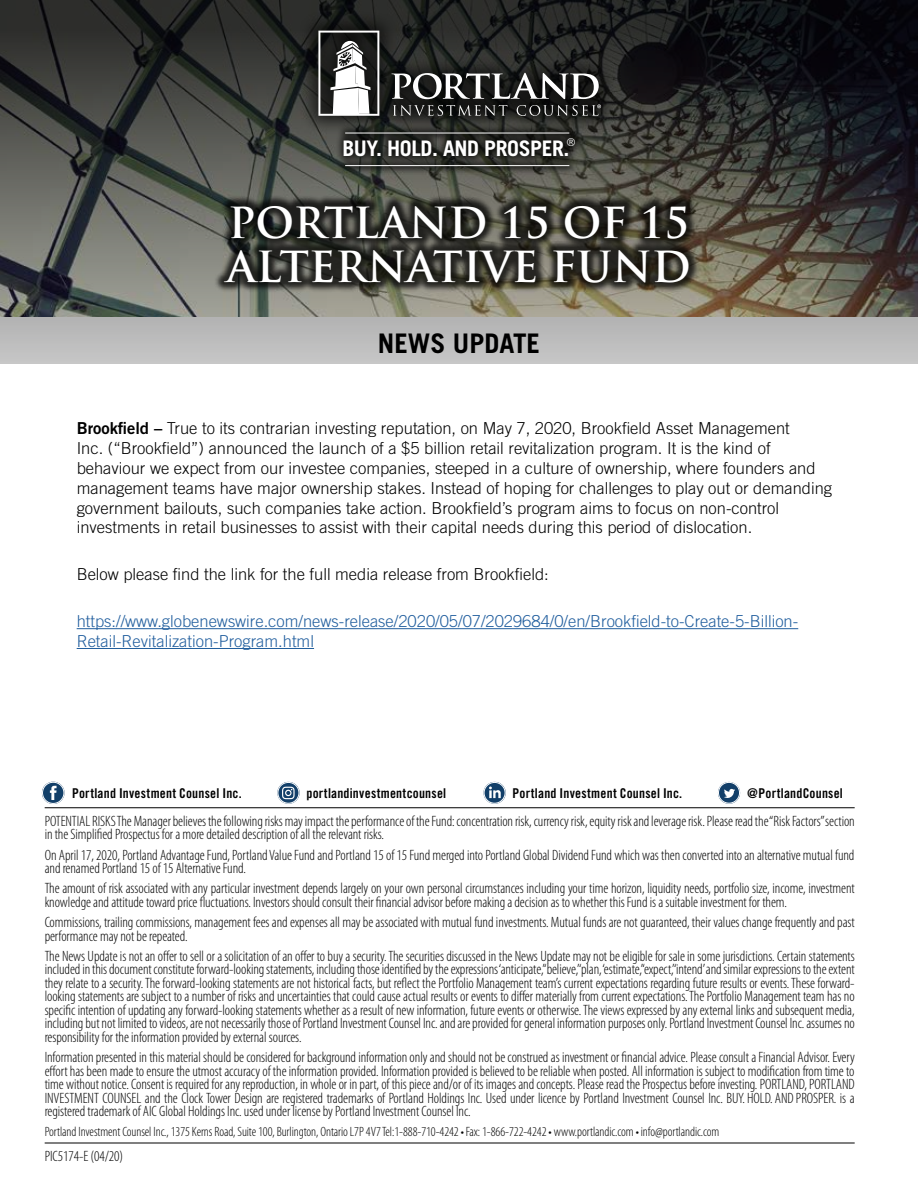
<style>
.page{position:relative;width:918px;height:1188px;background:#fff}
.page>*{position:absolute;margin:0;border:0;box-sizing:border-box;transform-origin:0 0}
.t1{font:700 41.7px/44.1px "Trajan Pro";color:#fff}
.t2{font:700 27px "Trade Gothic";color:#000}
.t3{font:700 21.45px "Trade Gothic";letter-spacing:-.02em;color:#fff}
.t4{font:300 16.5px/19.8px "Trade Gothic";color:#000}
.t5{font:300 16.5px/19.8px "Trade Gothic";color:#215e9e}
.t6{font:300 condensed 15px/13.5px "Myriad Pro";letter-spacing:-.005em;color:#000}
.t7{font:300 condensed 13.5px "Myriad Pro";letter-spacing:-.005em;color:#000}
.t8{font:13.5px "Trade Gothic Bold Cond Twenty";letter-spacing:.015em;color:#000}
.t9{font:300 10.65px "Trade Gothic";color:#fff}
.s1{font-family:"Trade Gothic Bold Two";font-weight:400}
</style>
<div class="page">
<hr style="left:77px;top:628px;width:721px;height:1px;background:#215e9e">
<hr style="left:77px;top:648px;width:237px;height:1px;background:#215e9e">
<hr style="left:45px;top:1143px;width:810px;height:1px;background:#000">
<hr style="left:45px;top:807px;width:810px;height:1px;background:#000">
<svg style="left:718px;top:782px;width:22px;height:22px"></svg>
<svg style="left:724px;top:789px;width:11px;height:9px"></svg>
<div style="left:718px;top:782px;width:22px;height:21px;border:1px solid #fff;border-radius:50%"></div>
<svg style="left:484px;top:782px;width:22px;height:22px"></svg>
<div style="left:484px;top:782px;width:21px;height:21px;border:1px solid #fff;border-radius:50%"></div>
<svg style="left:42px;top:782px;width:23px;height:22px"></svg>
<div style="left:42px;top:782px;width:22px;height:22px;border:1px solid #fff;border-radius:50%"></div>
<svg style="left:277px;top:782px;width:23px;height:22px"></svg>
<svg style="left:0;top:0;width:918px;height:364px;background:#595956"></svg>
<div style="left:214px;top:195px;width:486px;height:98px;background:#000;opacity:.75"></div>
<div style="left:299px;top:12px;width:320px;height:123px;background:#000;opacity:.75"></div>
<svg style="left:318px;top:31px;width:61px;height:85px"></svg>
<svg style="left:391px;top:73px;width:210px;height:43px"></svg>
<div style="left:335px;top:123px;width:250px;height:52px;background:#000;opacity:.75"></div>
<hr style="left:345px;top:165px;width:224px;height:1px;background:#fff">
<hr style="left:345px;top:133px;width:224px;height:1px;background:#fff">
<h3 class="t3" style="left:342px;top:135px;width:229px">BUY. HOLD. AND PROSPER.</h3>
<p class="t9" style="left:567px;top:136px;width:10px">®</p>
<h1 class="t1" style="left:227px;top:201px;width:466px">PORTLAND 15 OF 15<br>ALTERNATIVE FUND</h1>
<h2 class="t2" style="left:378px;top:327px;width:164px">NEWS UPDATE</h2>
<p class="t4" style="left:77px;top:418px;width:757px"><span class="s1">Brookfield –</span> True to its contrarian investing reputation, on May 7, 2020, Brookfield Asset Management<br>Inc. (“Brookfield”) announced the launch of a $5 billion retail revitalization program. It is the kind of behaviour we expect from our investee companies, steeped in a culture of ownership, where founders and management teams have major ownership stakes. Instead of hoping for challenges to play out or demanding government bailouts, such companies take action. Brookfield’s program aims to focus on non-control investments in retail businesses to assist with their capital needs during this period of dislocation.</p>
<p class="t4" style="left:77px;top:564px;width:474px">Below please find the link for the full media release from Brookfield:</p>
<p class="t5" style="left:77px;top:611px;width:723px">https://www.globenewswire.com/news-release/2020/05/07/2029684/0/en/Brookfield-to-Create-5-Billion-<br>Retail-Revitalization-Program.html</p>
<p class="t8" style="left:72px;top:785px;width:171px">Portland Investment Counsel Inc.</p>
<p class="t8" style="left:306px;top:785px;width:141px">portlandinvestmentcounsel</p>
<p class="t8" style="left:513px;top:785px;width:171px">Portland Investment Counsel Inc.</p>
<p class="t8" style="left:747px;top:785px;width:97px">@PortlandCounsel</p>
<p class="t6" style="left:45px;top:814px;width:812px">POTENTIAL RISKS The Manager believes the following risks may impact the performance of the Fund: concentration risk, currency risk, equity risk and leverage risk. Please read the “Risk Factors” section in the Simplified Prospectus for a more detailed description of all the relevant risks.</p>
<p class="t6" style="left:45px;top:848px;width:811px">On April 17, 2020, Portland Advantage Fund, Portland Value Fund and Portland 15 of 15 Fund merged into Portland Global Dividend Fund which was then converted into an alternative mutual fund and renamed Portland 15 of 15 Alternative Fund.</p>
<p class="t6" style="left:45px;top:881px;width:812px">The amount of risk associated with any particular investment depends largely on your own personal circumstances including your time horizon, liquidity needs, portfolio size, income, investment knowledge and attitude toward price fluctuations. Investors should consult their financial advisor before making a decision as to whether this Fund is a suitable investment for them.</p>
<p class="t6" style="left:45px;top:915px;width:812px">Commissions, trailing commissions, management fees and expenses all may be associated with mutual fund investments. Mutual funds are not guaranteed, their values change frequently and past performance may not be repeated.</p>
<p class="t6" style="left:45px;top:949px;width:812px;text-align:justify">The News Update is not an offer to sell or a solicitation of an offer to buy a security. The securities discussed in the News Update may not be eligible for sale in some jurisdictions. Certain statements included in this document constitute forward-looking statements, including those identified by the expressions ‘anticipate,’‘believe,’‘plan, ‘estimate,’‘expect,’‘intend’and similar expressions to the extent they relate to a security. The forward-looking statements are not historical facts, but reflect the Portfolio Management team’s current expectations regarding future results or events. These forward&shy;looking statements are subject to a number of risks and uncertainties that could cause actual results or events to differ materially from current expectations. The Portfolio Management team has no specific intention of updating any forward-looking statements whether as a result of new information, future events or otherwise. The views expressed by any external links and subsequent media, including but not limited to videos, are not necessarily those of Portland Investment Counsel Inc. and are provided for general information purposes only. Portland Investment Counsel Inc. assumes no responsibility for the information provided by external sources.</p>
<p class="t6" style="left:45px;top:1050px;width:812px;text-align:justify">Information presented in this material should be considered for background information only and should not be construed as investment or financial advice. Please consult a Financial Advisor. Every effort has been made to ensure the utmost accuracy of the information provided. Information provided is believed to be reliable when posted. All information is subject to modification from time to time without notice. Consent is required for any reproduction, in whole or in part, of this piece and/or of its images and concepts. Please read the Prospectus before investing. PORTLAND, PORTLAND INVESTMENT COUNSEL and the Clock Tower Design are registered trademarks of Portland Holdings Inc. Used under licence by Portland Investment Counsel Inc. BUY. HOLD. AND PROSPER. is a registered trademark of AIC Global Holdings Inc. used under license by Portland Investment Counsel Inc.</p>
<p class="t7" style="left:45px;top:1124px;width:676px">Portland Investment Counsel Inc., 1375 Kerns Road, Suite 100, Burlington, Ontario L7P 4V7 Tel:1-888-710-4242 • Fax: 1-866-722-4242 • www.portlandic.com • info@portlandic.com</p>
<p class="t6" style="left:45px;top:1149px;width:80px">PIC5174-E (04/20)</p>
</div>
